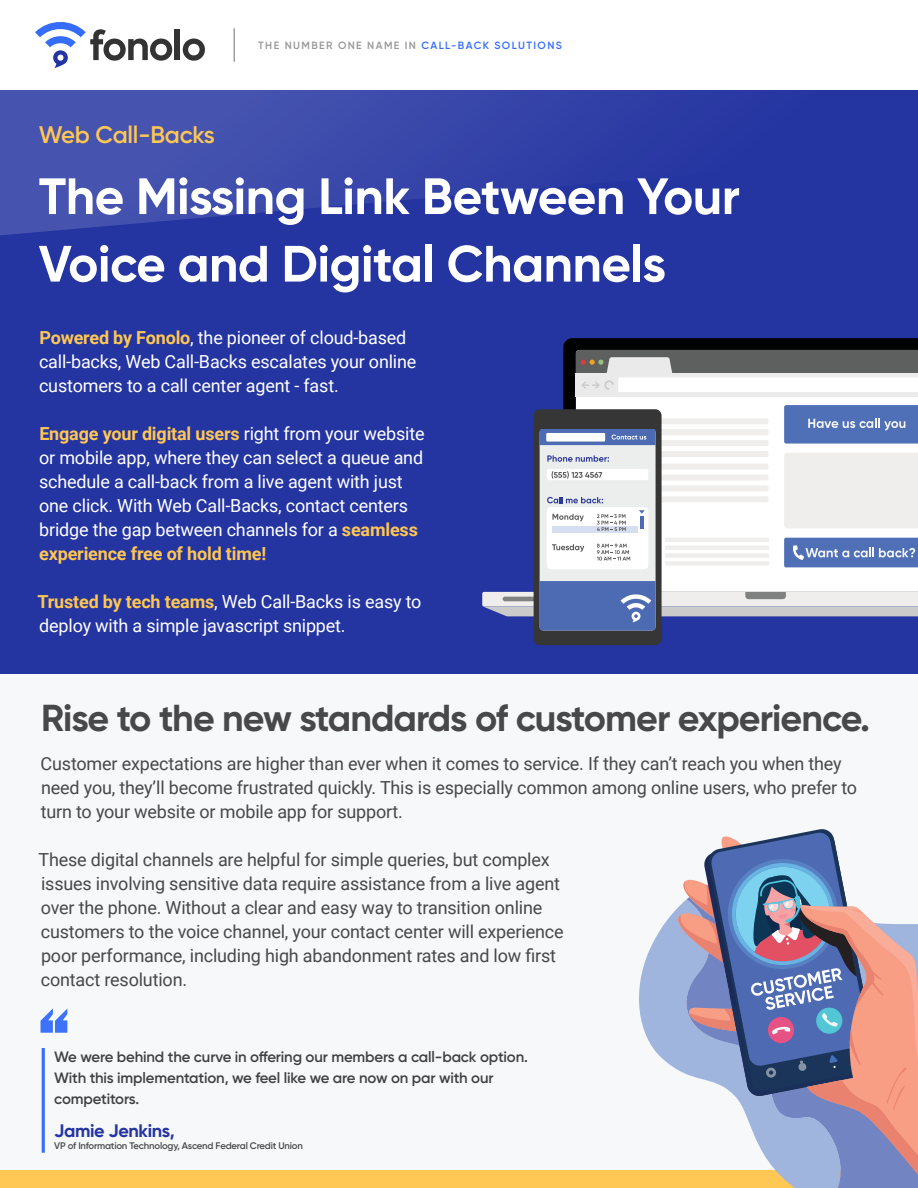
<style>
.page{position:relative;width:918px;height:1188px;background:#f7f8f9}
.page>*{position:absolute;margin:0;border:0;box-sizing:border-box;transform-origin:0 0}
.t1{font:700 51px/67.5px "Gilroy";letter-spacing:-.01em;color:#fff}
.t2{font:700 37.5px "Gilroy";letter-spacing:-.025em;color:#48484a}
.t3{font:600 24px "Gilroy";letter-spacing:-.01em;color:#ffc753}
.t4{font:700 18.15px "Gilroy";letter-spacing:-.02em;color:#2434a1}
.t5{font:18px/24px "Roboto";letter-spacing:-.01em;color:#48484a}
.t6{font:18px/24px "Roboto";letter-spacing:-.01em;color:#fff}
.t7{font:600 15px/21px "Gilroy";letter-spacing:-.01em;color:#404041}
.t8{font:600 10.5px "Gilroy";letter-spacing:.135em;color:#979797}
.t9{font:600 9.6px "Gilroy";letter-spacing:-.02em;color:#46494c}
.s1{color:#356cfa}
.s2{font-weight:700;color:#ffc753}
.s3{font-weight:700;color:#ffc652}
</style>
<div class="page">
<div style="left:0;top:23px;width:918px;height:651px;background:#2434a1"></div>
<svg style="left:0;top:90px;width:659px;height:146px"></svg>
<div style="left:0;top:0;width:918px;height:90px;background:#fff"></div>
<svg style="left:183px;top:39px;width:22px;height:22px"></svg>
<div style="left:175px;top:29px;width:5px;height:31px;background:#333"></div>
<svg style="left:35px;top:22px;width:137px;height:46px"></svg>
<hr style="left:234px;top:28px;width:1px;height:34px;background:#6e6e6e">
<div style="left:0;top:1170px;width:918px;height:18px;background:#ffc753"></div>
<svg style="left:563px;top:338px;width:355px;height:71px;background:#020406"></svg>
<div style="left:576px;top:397px;width:342px;height:184px;background:#fff"></div>
<div style="left:576px;top:373px;width:342px;height:24px;background:#eaeaea"></div>
<div style="left:606px;top:464px;width:163px;height:6px;background:#efeeed;border-radius:2px"></div>
<div style="left:606px;top:474px;width:163px;height:7px;background:#efeeed;border-radius:2px"></div>
<div style="left:606px;top:485px;width:163px;height:6px;background:#efeeed;border-radius:2px"></div>
<div style="left:606px;top:496px;width:163px;height:6px;background:#efeeed;border-radius:2px"></div>
<hr style="left:665px;top:538px;width:104px;height:4px;background:#efeeed">
<hr style="left:665px;top:546px;width:104px;height:4px;background:#efeeed">
<div style="left:665px;top:553px;width:104px;height:5px;background:#efeeed"></div>
<div style="left:665px;top:561px;width:104px;height:5px;background:#efeeed"></div>
<div style="left:784px;top:453px;width:134px;height:75px;background:#efeeed"></div>
<svg style="left:784px;top:405px;width:134px;height:39px;background:#5c79bb"></svg>
<svg style="left:576px;top:350px;width:342px;height:42px"></svg>
<svg style="left:784px;top:538px;width:134px;height:29px;background:#637fbd"></svg>
<div style="left:606px;top:418px;width:163px;height:6px;background:#efeeed;border-radius:2px"></div>
<div style="left:606px;top:429px;width:163px;height:6px;background:#efeeed;border-radius:2px"></div>
<div style="left:606px;top:440px;width:163px;height:6px;background:#efeeed;border-radius:2px"></div>
<div style="left:606px;top:451px;width:163px;height:6px;background:#efeeed;border-radius:2px"></div>
<div style="left:534px;top:409px;width:128px;height:236px;background:#373637;border-radius:6px"></div>
<div style="left:540px;top:429px;width:116px;height:201px;background:#eceded;border-radius:4px"></div>
<svg style="left:482px;top:581px;width:436px;height:49px"></svg>
<svg style="left:540px;top:429px;width:116px;height:16px;background:#8398c9"></svg>
<svg style="left:547px;top:455px;width:62px;height:7px"></svg>
<svg style="left:547px;top:497px;width:56px;height:6px"></svg>
<div style="left:547px;top:469px;width:101px;height:11px;background:#fff;border-radius:2px"></div>
<svg style="left:552px;top:471px;width:50px;height:8px"></svg>
<div style="left:547px;top:507px;width:101px;height:62px;background:#fff;border-radius:4px"></div>
<svg style="left:639px;top:510px;width:6px;height:4px"></svg>
<hr style="left:640px;top:516px;width:4px;height:13px;background:#4c6bb3">
<div style="left:552px;top:526px;width:86px;height:7px;background:#d6dff1"></div>
<svg style="left:552px;top:514px;width:32px;height:8px"></svg>
<svg style="left:552px;top:544px;width:32px;height:8px"></svg>
<svg style="left:597px;top:514px;width:29px;height:17px"></svg>
<svg style="left:597px;top:544px;width:33px;height:17px"></svg>
<svg style="left:639px;top:914px;width:33px;height:152px;fill:#a0b5de"></svg>
<svg style="left:672px;top:832px;width:246px;height:356px"></svg>
<hr style="left:42px;top:1048px;width:3px;height:105px;background:#356cfa">
<svg style="left:40px;top:1008px;width:28px;height:25px"></svg>
<h3 class="t3" style="left:39px;top:120px;width:177px">Web Call-Backs</h3>
<p class="t8" style="left:258px;top:39px;width:305px">THE NUMBER ONE NAME IN <span class="s1">CALL-BACK SOLUTIONS</span></p>
<h1 class="t1" style="left:39px;top:162px;width:703px">The Missing Link Between Your<br>Voice and Digital Channels</h1>
<p class="t6" style="left:39px;top:325px;width:379px"><span class="s2">Powered by Fonolo</span>, the pioneer of cloud-based call-backs, Web Call-Backs escalates your online customers to a call center agent - fast.</p>
<p class="t6" style="left:39px;top:421px;width:387px"><span class="s2">Engage your digital users</span> right from your website or mobile app, where they can select a queue and schedule a call-back from a live agent with just one click. With Web Call-Backs, contact centers bridge the gap between channels for a <span class="s3">seamless experience free of hold time!</span></p>
<p class="t6" style="left:38px;top:589px;width:386px"><span class="s3">Trusted by tech teams</span>, Web Call-Backs is easy to deploy with a simple javascript snippet.</p>
<h2 class="t2" style="left:41px;top:694px;width:831px">Rise to the new standards of customer experience.</h2>
<p class="t5" style="left:41px;top:751px;width:818px">Customer expectations are higher than ever when it comes to service. If they can’t reach you when they need you, they’ll become frustrated quickly. This is especially common among online users, who prefer to turn to your website or mobile app for support.</p>
<p class="t5" style="left:39px;top:847px;width:527px">These digital channels are helpful for simple queries, but complex issues involving sensitive data require assistance from a live agent over the phone. Without a clear and easy way to transition online customers to the voice channel, your contact center will experience poor performance, including high abandonment rates and low first contact resolution.</p>
<p class="t7" style="left:54px;top:1046px;width:475px">We were behind the curve in offering our members a call-back option.<br>With this implementation, we feel like we are now on par with our competitors.</p>
<p class="t4" style="left:54px;top:1119px;width:122px">Jamie Jenkins,</p>
<p class="t9" style="left:54px;top:1140px;width:250px">VP of Information Technology, Ascend Federal Credit Union</p>
</div>
